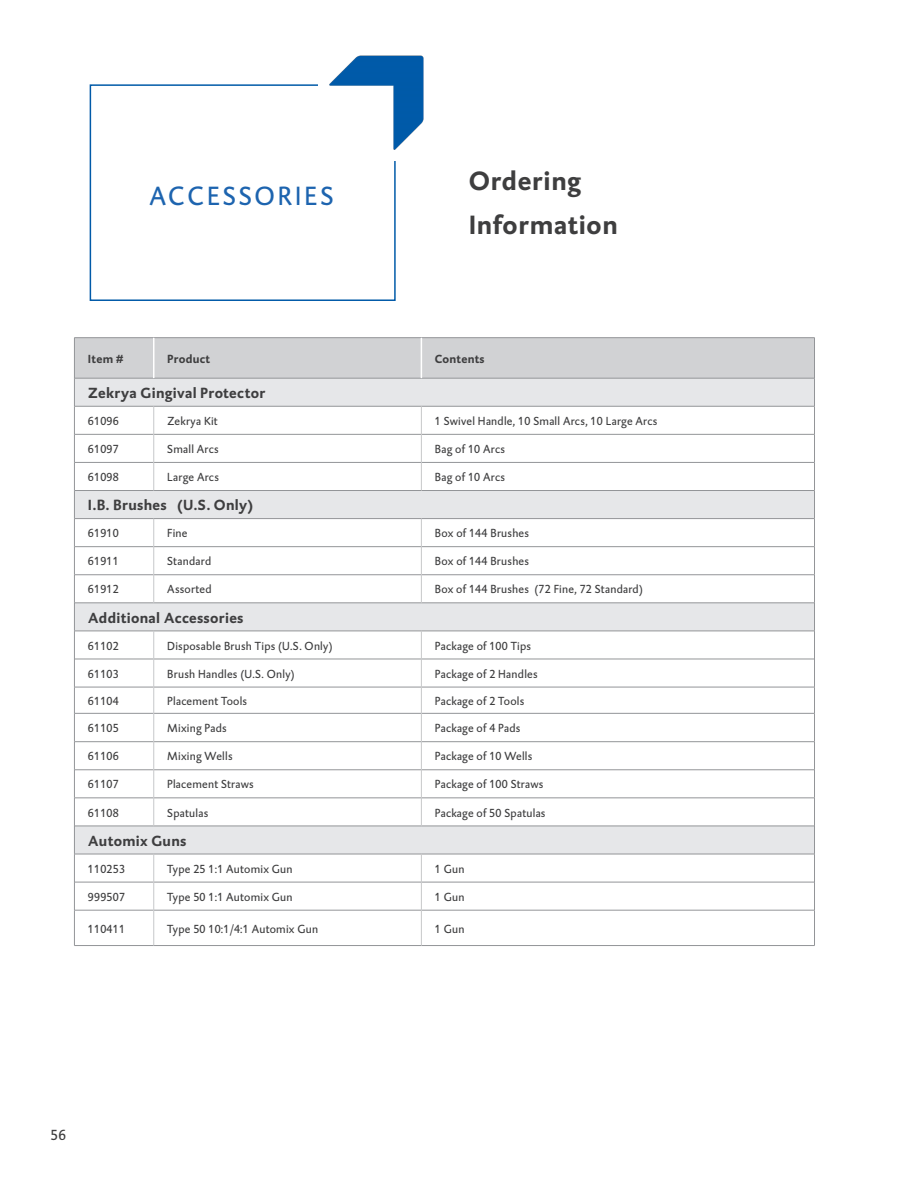
<style>
.page{position:relative;width:918px;height:1188px;background:#fff}
.page>*{position:absolute;margin:0;border:0;box-sizing:border-box;transform-origin:0 0}
.t1{font:700 27px "DTL Caspari";letter-spacing:.025em;color:#3e3e3f}
.t2{font:27px "DTL Caspari";letter-spacing:.105em;color:#1d64af}
.t3{font:700 15px "DTL Caspari";letter-spacing:.02em;color:#3e3e3f}
.t4{font:15px "DTL Caspari";color:#3e3e3f}
.t5{font:12px "DTL Caspari";letter-spacing:.02em;color:#3e3e3f}
.t6{font:700 12px "DTL Caspari";letter-spacing:.02em;color:#3e3e3f}
</style>
<div class="page">
<hr style="left:74px;top:910px;width:80px;height:1px;background:#939598">
<hr style="left:154px;top:910px;width:267px;height:1px;background:#939598">
<hr style="left:422px;top:910px;width:393px;height:1px;background:#939598">
<hr style="left:74px;top:910px;width:1px;height:35px;background:#939598">
<hr style="left:74px;top:945px;width:80px;height:1px;background:#939598">
<hr style="left:154px;top:945px;width:267px;height:1px;background:#939598">
<hr style="left:421px;top:945px;width:394px;height:1px;background:#939598">
<hr style="left:153px;top:910px;width:1px;height:35px;background:#c7c8ca">
<hr style="left:421px;top:910px;width:1px;height:35px;background:#c7c8ca">
<hr style="left:814px;top:910px;width:1px;height:35px;background:#939598">
<hr style="left:74px;top:337px;width:80px;height:1px;background:#939598">
<hr style="left:154px;top:337px;width:267px;height:1px;background:#939598">
<hr style="left:421px;top:337px;width:394px;height:1px;background:#939598">
<svg style="left:74px;top:338px;width:741px;height:572px"></svg>
<hr style="left:153px;top:338px;width:1px;height:40px;background:#fff">
<hr style="left:421px;top:338px;width:1px;height:40px;background:#fff">
<div style="left:90px;top:84px;width:306px;height:217px;border:2px solid #015aa8"></div>
<div style="left:318px;top:48px;width:115px;height:112px;background:#fff"></div>
<img style="left:329px;top:55px;width:95px;height:95px">
<p class="t2" style="left:150px;top:179px;width:186px">ACCESSORIES</p>
<p class="t1" style="left:469px;top:163px;width:114px">Ordering</p>
<p class="t1" style="left:469px;top:207px;width:150px">Information</p>
<p class="t6" style="left:88px;top:351px;width:37px">Item #</p>
<p class="t6" style="left:167px;top:351px;width:45px">Product</p>
<p class="t6" style="left:435px;top:351px;width:51px">Contents</p>
<p class="t3" style="left:88px;top:383px;width:179px">Zekrya Gingival Protector</p>
<p class="t5" style="left:88px;top:413px;width:32px">61096</p>
<p class="t5" style="left:167px;top:413px;width:52px">Zekrya Kit</p>
<p class="t5" style="left:435px;top:413px;width:224px">1 Swivel Handle, 10 Small Arcs, 10 Large Arcs</p>
<p class="t5" style="left:88px;top:441px;width:32px">61097</p>
<p class="t5" style="left:167px;top:441px;width:53px">Small Arcs</p>
<p class="t5" style="left:435px;top:441px;width:72px">Bag of 10 Arcs</p>
<p class="t5" style="left:88px;top:470px;width:32px">61098</p>
<p class="t5" style="left:167px;top:470px;width:53px">Large Arcs</p>
<p class="t5" style="left:435px;top:470px;width:72px">Bag of 10 Arcs</p>
<p class="t3" style="left:88px;top:495px;width:167px">I.B. Brushes (U.S. Only)</p>
<p class="t5" style="left:88px;top:526px;width:32px">61910</p>
<p class="t5" style="left:167px;top:526px;width:22px">Fine</p>
<p class="t5" style="left:435px;top:526px;width:96px">Box of 144 Brushes</p>
<p class="t5" style="left:88px;top:554px;width:32px">61911</p>
<p class="t5" style="left:167px;top:554px;width:46px">Standard</p>
<p class="t5" style="left:435px;top:554px;width:96px">Box of 144 Brushes</p>
<p class="t5" style="left:88px;top:582px;width:32px">61912</p>
<p class="t5" style="left:167px;top:582px;width:46px">Assorted</p>
<p class="t5" style="left:435px;top:582px;width:210px">Box of 144 Brushes (72 Fine, 72 Standard)</p>
<p class="t3" style="left:88px;top:608px;width:157px">Additional Accessories</p>
<p class="t5" style="left:88px;top:638px;width:32px">61102</p>
<p class="t5" style="left:167px;top:638px;width:167px">Disposable Brush Tips (U.S. Only)</p>
<p class="t5" style="left:435px;top:638px;width:98px">Package of 100 Tips</p>
<p class="t5" style="left:88px;top:666px;width:32px">61103</p>
<p class="t5" style="left:167px;top:666px;width:129px">Brush Handles (U.S. Only)</p>
<p class="t5" style="left:435px;top:666px;width:104px">Package of 2 Handles</p>
<p class="t5" style="left:88px;top:693px;width:32px">61104</p>
<p class="t5" style="left:167px;top:693px;width:81px">Placement Tools</p>
<p class="t5" style="left:435px;top:693px;width:91px">Package of 2 Tools</p>
<p class="t5" style="left:88px;top:721px;width:32px">61105</p>
<p class="t5" style="left:167px;top:721px;width:61px">Mixing Pads</p>
<p class="t5" style="left:435px;top:721px;width:87px">Package of 4 Pads</p>
<p class="t5" style="left:88px;top:749px;width:32px">61106</p>
<p class="t5" style="left:167px;top:749px;width:67px">Mixing Wells</p>
<p class="t5" style="left:435px;top:749px;width:99px">Package of 10 Wells</p>
<p class="t5" style="left:88px;top:777px;width:32px">61107</p>
<p class="t5" style="left:167px;top:777px;width:88px">Placement Straws</p>
<p class="t5" style="left:435px;top:777px;width:110px">Package of 100 Straws</p>
<p class="t5" style="left:88px;top:805px;width:32px">61108</p>
<p class="t5" style="left:167px;top:805px;width:43px">Spatulas</p>
<p class="t5" style="left:435px;top:805px;width:112px">Package of 50 Spatulas</p>
<p class="t3" style="left:88px;top:831px;width:100px">Automix Guns</p>
<p class="t5" style="left:88px;top:861px;width:39px">110253</p>
<p class="t5" style="left:167px;top:861px;width:127px">Type 25 1:1 Automix Gun</p>
<p class="t5" style="left:435px;top:861px;width:31px">1 Gun</p>
<p class="t5" style="left:88px;top:889px;width:39px">999507</p>
<p class="t5" style="left:167px;top:889px;width:127px">Type 50 1:1 Automix Gun</p>
<p class="t5" style="left:435px;top:889px;width:31px">1 Gun</p>
<p class="t5" style="left:88px;top:921px;width:39px">110411</p>
<p class="t5" style="left:167px;top:921px;width:152px">Type 50 10:1/4:1 Automix Gun</p>
<p class="t5" style="left:435px;top:921px;width:31px">1 Gun</p>
<p class="t4" style="left:51px;top:1126px;width:17px">56</p>
</div>
